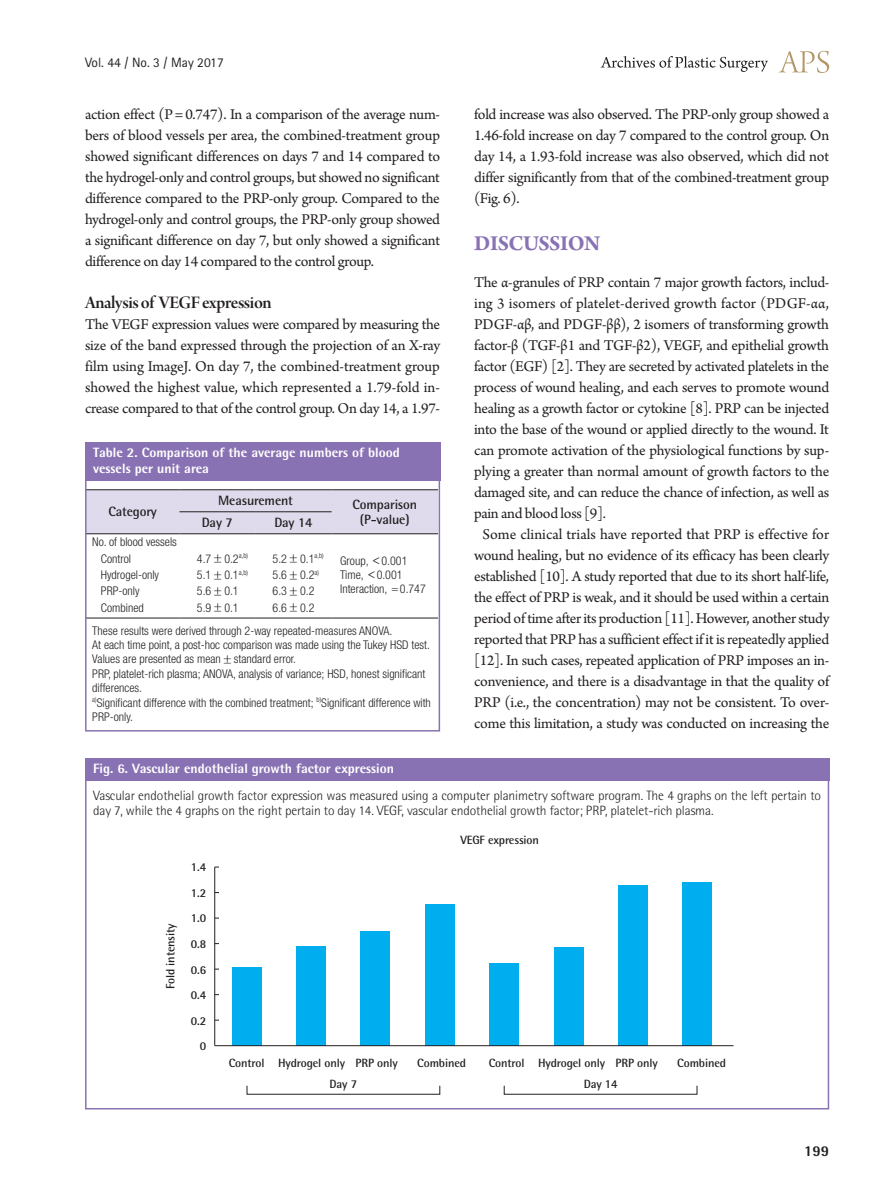
<style>
.page{position:relative;width:893px;height:1191px;background:#fff}
.page>*{position:absolute;margin:0;border:0;box-sizing:border-box;transform-origin:0 0}
.t1{font:700 22.5px "Arno Pro";letter-spacing:-.02em;color:#8972b3}
.t2{font:18.75px "Arno Pro Smbd Display";letter-spacing:-.02em;color:#231f20}
.t3{font:15.75px/21px "Arno Pro";letter-spacing:-.02em;color:#231f20;text-align:justify}
.t4{font:15.75px "Arno Pro";color:#231f20}
.t5{font:15.75px "Arno Pro";letter-spacing:.01em;color:#231f20}
.t6{font:800 15px "Rotis Semi Sans Std";color:#231f20}
.t7{font:300 13.5px/15px "Rotis Semi Sans Std";letter-spacing:-.01em;color:#231f20}
.t8{font:800 13.5px/16.2px "Rotis Semi Sans Std";color:#fff}
.t9{font:700 13.5px "Rotis Semi Sans Std";letter-spacing:-.01em;color:#231f20}
.t10{font:13.5px "Rotis Sans Serif Std";color:#231f20}
.t11{font:300 condensed 12px/14.4px "Helvetica Neue LT Std";color:#231f20}
.t12{font:700 12px/25.5px "Rotis Semi Sans Std";letter-spacing:-.01em;color:#231f20;text-align:right}
.s1{font-family:"Dotum";font-weight:400;font-stretch:normal}
</style>
<div class="page">
<svg style="left:779px;top:51px;width:50px;height:22px"></svg>
<svg style="left:601px;top:56px;width:167px;height:16px"></svg>
<div style="left:88px;top:490px;width:349px;height:43px;background:#e0dbec"></div>
<hr style="left:86px;top:618px;width:93px;height:1px;background:#231f20">
<hr style="left:179px;top:618px;width:76px;height:1px;background:#231f20">
<hr style="left:255px;top:618px;width:77px;height:1px;background:#231f20">
<hr style="left:179px;top:533px;width:76px;height:1px;background:#231f20">
<hr style="left:255px;top:533px;width:77px;height:1px;background:#231f20">
<hr style="left:86px;top:489px;width:93px;height:1px;background:#231f20">
<hr style="left:86px;top:533px;width:93px;height:1px;background:#231f20">
<hr style="left:332px;top:489px;width:106px;height:1px;background:#231f20">
<hr style="left:332px;top:533px;width:106px;height:1px;background:#231f20">
<hr style="left:179px;top:489px;width:76px;height:1px;background:#231f20">
<hr style="left:255px;top:489px;width:77px;height:1px;background:#231f20">
<hr style="left:179px;top:511px;width:76px;height:1px;background:#231f20">
<hr style="left:255px;top:511px;width:77px;height:1px;background:#231f20">
<hr style="left:332px;top:618px;width:106px;height:1px;background:#231f20">
<div style="left:85px;top:442px;width:355px;height:39px;background:#8972b3"></div>
<div style="left:85px;top:442px;width:355px;height:289px;border:2px solid #8972b3"></div>
<div style="left:85px;top:758px;width:744px;height:23px;background:#8972b3"></div>
<div style="left:85px;top:758px;width:744px;height:351px;border:2px solid #8972b3"></div>
<div style="left:232px;top:967px;width:29px;height:78px;background:#00aeef"></div>
<div style="left:682px;top:882px;width:30px;height:163px;background:#00aeef"></div>
<div style="left:618px;top:885px;width:30px;height:160px;background:#00aeef"></div>
<div style="left:554px;top:947px;width:29px;height:98px;background:#00aeef"></div>
<div style="left:489px;top:962px;width:30px;height:83px;background:#00aeef"></div>
<div style="left:425px;top:904px;width:30px;height:141px;background:#00aeef"></div>
<div style="left:361px;top:930px;width:29px;height:115px;background:#00aeef"></div>
<div style="left:296px;top:946px;width:30px;height:99px;background:#00aeef"></div>
<hr style="left:214px;top:867px;width:1px;height:178px;background:#231f20">
<hr style="left:215px;top:1045px;width:518px;height:1px;background:#231f20">
<p class="t10" style="left:85px;top:54px;width:140px">Vol. 44 / No. 3 / May 2017</p>
<p class="t3" style="left:85px;top:105px;width:357px">action effect (P = 0.747). In a comparison of the average num&shy;bers of blood vessels per area, the combined-treatment group showed significant differences on days 7 and 14 compared to the hydrogel-only and control groups, but showed no significant difference compared to the PRP-only group. Compared to the hydrogel-only and control groups, the PRP-only group showed a significant difference on day 7, but only showed a significant difference on day 14 compared to the control group.</p>
<p class="t2" style="left:85px;top:292px;width:188px">Analysis of VEGF expression</p>
<p class="t3" style="left:85px;top:315px;width:357px">The VEGF expression values were compared by measuring the size of the band expressed through the projection of an X-ray film using ImageJ. On day 7, the combined-treatment group showed the highest value, which represented a 1.79-fold in&shy;crease compared to that of the control group. On day 14, a 1.97-</p>
<p class="t8" style="left:93px;top:444px;width:308px">Table 2. Comparison of the average numbers of blood vessels per unit area</p>
<p class="t9" style="left:108px;top:503px;width:50px">Category</p>
<p class="t11" style="left:92px;top:535px;width:86px">No. of blood vessels</p>
<p class="t9" style="left:218px;top:492px;width:76px">Measurement</p>
<p class="t9" style="left:353px;top:496px;width:66px">Comparison</p>
<p class="t9" style="left:202px;top:514px;width:32px">Day 7</p>
<p class="t9" style="left:274px;top:514px;width:40px">Day 14</p>
<p class="t9" style="left:360px;top:510px;width:51px">(P-value)</p>
<p class="t11" style="left:101px;top:551px;width:32px">Control</p>
<p class="t11" style="left:197px;top:551px;width:53px">4.7<span class="s1">±</span>0.2<sup>a,b)</sup></p>
<p class="t11" style="left:273px;top:551px;width:53px">5.2<span class="s1">±</span>0.1<sup>a,b)</sup></p>
<p class="t11" style="left:101px;top:567px;width:60px">Hydrogel-only</p>
<p class="t11" style="left:197px;top:567px;width:53px">5.1<span class="s1">±</span>0.1<sup>a,b)</sup></p>
<p class="t11" style="left:273px;top:567px;width:48px">5.6<span class="s1">±</span>0.2<sup>a)</sup></p>
<p class="t11" style="left:101px;top:584px;width:40px">PRP-only</p>
<p class="t11" style="left:197px;top:584px;width:43px">5.6<span class="s1">±</span>0.1</p>
<p class="t11" style="left:273px;top:584px;width:43px">6.3<span class="s1">±</span>0.2</p>
<p class="t11" style="left:101px;top:600px;width:44px">Combined</p>
<p class="t11" style="left:197px;top:600px;width:43px">5.9<span class="s1">±</span>0.1</p>
<p class="t11" style="left:340px;top:553px;width:87px">Group, <span class="s1">&lt;</span>0.001<br>Time, <span class="s1">&lt;</span>0.001<br>Interaction, <span class="s1">=</span>0.747</p>
<p class="t11" style="left:92px;top:596px;width:302px;line-height:22.8px;text-indent:180px">6.6<span class="s1">±</span>0.2<br>These results were derived through 2-way repeated-measures ANOVA.</p>
<p class="t11" style="left:92px;top:637px;width:340px">At each time point, a post-hoc comparison was made using the Tukey HSD test.<br>Values are presented as mean<span class="s1">±</span>standard error.<br>PRP, platelet-rich plasma; ANOVA, analysis of variance; HSD, honest significant differences.<br><sup>a)</sup>Significant difference with the combined treatment; <sup>b)</sup>Significant difference with PRP-only.</p>
<p class="t3" style="left:474px;top:105px;width:357px">fold increase was also observed. The PRP-only group showed a 1.46-fold increase on day 7 compared to the control group. On day 14, a 1.93-fold increase was also observed, which did not differ significantly from that of the combined-treatment group (Fig. 6).</p>
<h1 class="t1" style="left:474px;top:231px;width:128px">DISCUSSION</h1>
<p class="t3" style="left:474px;top:273px;width:357px">The α-granules of PRP contain 7 major growth factors, includ-</p>
<p class="t5" style="left:474px;top:294px;width:356px">ing 3 isomers of platelet-derived growth factor (PDGF-αα,</p>
<p class="t3" style="left:474px;top:315px;width:356px">PDGF-αβ, and PDGF-ββ), 2 isomers of transforming growth</p>
<p class="t3" style="left:474px;top:336px;width:356px">factor-β (TGF-β1 and TGF-β2), VEGF, and epithelial growth</p>
<p class="t3" style="left:474px;top:357px;width:357px">factor (EGF) [2]. They are secreted by activated platelets in the</p>
<p class="t3" style="left:474px;top:378px;width:357px">process of wound healing, and each serves to promote wound</p>
<p class="t3" style="left:474px;top:399px;width:357px">healing as a growth factor or cytokine [8]. PRP can be injected</p>
<p class="t3" style="left:474px;top:420px;width:356px">into the base of the wound or applied directly to the wound. It</p>
<p class="t3" style="left:474px;top:441px;width:357px">can promote activation of the physiological functions by sup-</p>
<p class="t3" style="left:474px;top:462px;width:357px">plying a greater than normal amount of growth factors to the</p>
<p class="t3" style="left:474px;top:483px;width:357px">damaged site, and can reduce the chance of infection, as well as</p>
<p class="t3" style="left:474px;top:504px;width:134px">pain and blood loss [9].</p>
<p class="t4" style="left:483px;top:525px;width:348px">Some clinical trials have reported that PRP is effective for</p>
<p class="t3" style="left:474px;top:546px;width:357px">wound healing, but no evidence of its efficacy has been clearly</p>
<p class="t3" style="left:474px;top:567px;width:357px">established [10]. A study reported that due to its short half-life,</p>
<p class="t3" style="left:474px;top:588px;width:357px">the effect of PRP is weak, and it should be used within a certain</p>
<p class="t3" style="left:474px;top:609px;width:357px">period of time after its production [11]. However, another study</p>
<p class="t3" style="left:474px;top:630px;width:357px">reported that PRP has a sufficient effect if it is repeatedly applied</p>
<p class="t3" style="left:474px;top:651px;width:357px">[12]. In such cases, repeated application of PRP imposes an in-</p>
<p class="t3" style="left:474px;top:672px;width:357px">convenience, and there is a disadvantage in that the quality of</p>
<p class="t3" style="left:474px;top:693px;width:357px">PRP (i.e., the concentration) may not be consistent. To over-</p>
<p class="t3" style="left:474px;top:714px;width:357px">come this limitation, a study was conducted on increasing the</p>
<p class="t8" style="left:93px;top:760px;width:302px">Fig. 6. Vascular endothelial growth factor expression</p>
<p class="t7" style="left:93px;top:788px;width:729px">Vascular endothelial growth factor expression was measured using a computer planimetry software program. The 4 graphs on the left pertain to day 7, while the 4 graphs on the right pertain to day 14. VEGF, vascular endothelial growth factor; PRP, platelet-rich plasma.</p>
<p class="t12" style="left:157px;top:989px;width:67px;rotate:-90deg">Fold intensity</p>
<p class="t12" style="left:191px;top:854px;width:17px">1.4<br>1.2<br>1.0<br>0.8<br>0.6<br>0.4<br>0.2<br>0</p>
<p class="t12" style="left:460px;top:827px;width:80px">VEGF expression</p>
<p class="t12" style="left:330px;top:1052px;width:29px;line-height:21.1px;text-align:left;text-indent:-101px">Control Hydrogel only<br>Day 7</p>
<p class="t12" style="left:356px;top:1050px;width:44px">PRP only</p>
<p class="t12" style="left:417px;top:1050px;width:50px">Combined</p>
<p class="t12" style="left:489px;top:1050px;width:170px">Control Hydrogel only PRP only</p>
<p class="t12" style="left:677px;top:1050px;width:50px">Combined</p>
<p class="t12" style="left:584px;top:1071px;width:35px">Day 14</p>
<p class="t6" style="left:804px;top:1141px;width:27px">199</p>
</div>
